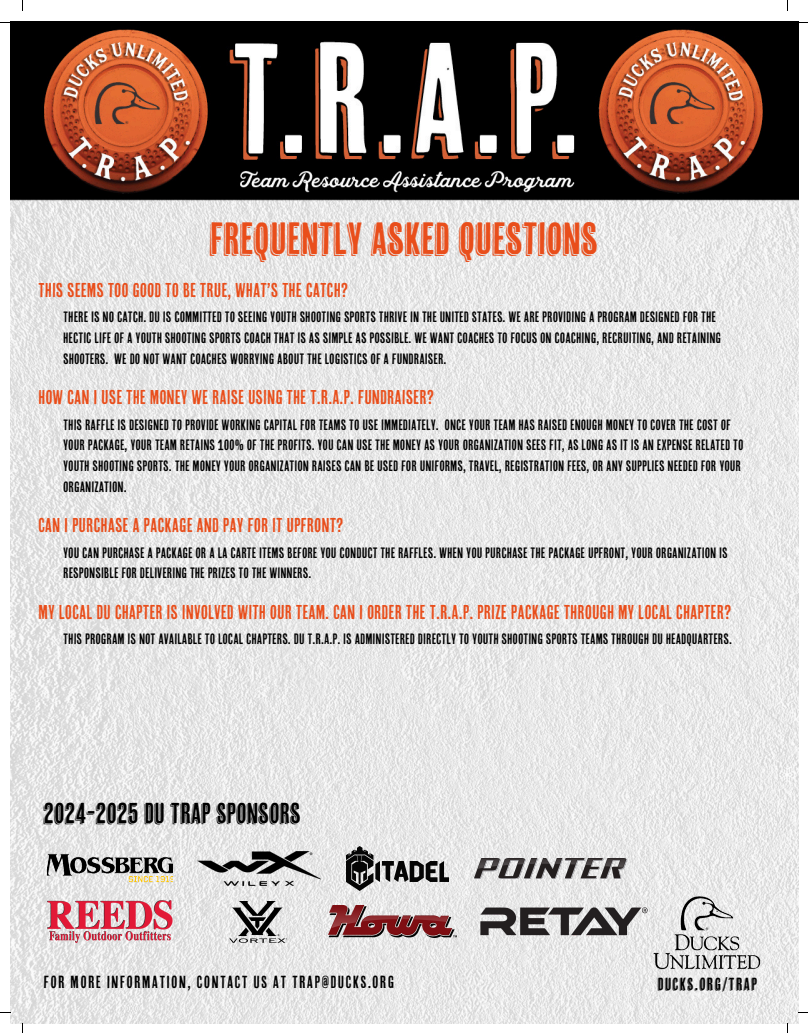
<style>
.page{position:relative;width:808px;height:1033px;background:#fff}
.page>*{position:absolute;margin:0;border:0;box-sizing:border-box;transform-origin:0 0}
.t1{font:45px "Cheap Pine";color:#e94e1b}
.t2{font:28.75px "Cheap Pine";color:#000}
.t3{font:20px "Cheap Pine Sans";color:#e94e1b}
.t4{font:17.5px "Cheap Pine Sans";letter-spacing:.065em;color:#000}
.t5{font:17.5px "Cheap Pine";letter-spacing:.065em;color:#000}
.t6{font:15px/20.6px "Cheap Pine Sans";color:#000}
</style>
<div class="page">
<img style="left:10px;top:22px;width:788px;height:1001px">
<img style="left:651px;top:893px;width:111px;height:81px">
<img style="left:47px;top:851px;width:125px;height:31px">
<img style="left:47px;top:900px;width:125px;height:42px">
<img style="left:230px;top:901px;width:57px;height:41px">
<img style="left:197px;top:851px;width:123px;height:34px">
<img style="left:329px;top:905px;width:127px;height:32px">
<img style="left:346px;top:846px;width:102px;height:44px">
<img style="left:475px;top:858px;width:151px;height:20px">
<img style="left:481px;top:899px;width:166px;height:45px">
<h1 class="t1" style="left:210px;top:214px;width:390px">FREQUENTLY ASKED QUESTIONS</h1>
<h3 class="t3" style="left:38px;top:278px;width:312px">THIS SEEMS TOO GOOD TO BE TRUE, WHAT’S THE CATCH?</h3>
<p class="t6" style="left:63px;top:307px;width:659px">THERE IS NO CATCH. DU IS COMMITTED TO SEEING YOUTH SHOOTING SPORTS THRIVE IN THE UNITED STATES. WE ARE PROVIDING A PROGRAM DESIGNED FOR THE<br>HECTIC LIFE OF A YOUTH SHOOTING SPORTS COACH THAT IS AS SIMPLE AS POSSIBLE. WE WANT COACHES TO FOCUS ON COACHING, RECRUITING, AND RETAINING<br>SHOOTERS. WE DO NOT WANT COACHES WORRYING ABOUT THE LOGISTICS OF A FUNDRAISER.</p>
<h3 class="t3" style="left:38px;top:386px;width:397px">HOW CAN I USE THE MONEY WE RAISE USING THE T.R.A.P. FUNDRAISER?</h3>
<p class="t6" style="left:63px;top:414px;width:681px">THIS RAFFLE IS DESIGNED TO PROVIDE WORKING CAPITAL FOR TEAMS TO USE IMMEDIATELY. ONCE YOUR TEAM HAS RAISED ENOUGH MONEY TO COVER THE COST OF YOUR PACKAGE, YOUR TEAM RETAINS 100% OF THE PROFITS. YOU CAN USE THE MONEY AS YOUR ORGANIZATION SEES FIT, AS LONG AS IT IS AN EXPENSE RELATED TO YOUTH SHOOTING SPORTS. THE MONEY YOUR ORGANIZATION RAISES CAN BE USED FOR UNIFORMS, TRAVEL, REGISTRATION FEES, OR ANY SUPPLIES NEEDED FOR YOUR ORGANIZATION.</p>
<h3 class="t3" style="left:38px;top:514px;width:307px">CAN I PURCHASE A PACKAGE AND PAY FOR IT UPFRONT?</h3>
<p class="t6" style="left:63px;top:542px;width:666px">YOU CAN PURCHASE A PACKAGE OR A LA CARTE ITEMS BEFORE YOU CONDUCT THE RAFFLES. WHEN YOU PURCHASE THE PACKAGE UPFRONT, YOUR ORGANIZATION IS<br>RESPONSIBLE FOR DELIVERING THE PRIZES TO THE WINNERS.</p>
<h3 class="t3" style="left:38px;top:601px;width:695px">MY LOCAL DU CHAPTER IS INVOLVED WITH OUR TEAM. CAN I ORDER THE T.R.A.P. PRIZE PACKAGE THROUGH MY LOCAL CHAPTER?</h3>
<p class="t6" style="left:63px;top:629px;width:670px">THIS PROGRAM IS NOT AVAILABLE TO LOCAL CHAPTERS. DU T.R.A.P. IS ADMINISTERED DIRECTLY TO YOUTH SHOOTING SPORTS TEAMS THROUGH DU HEADQUARTERS.</p>
<h4 class="t2" style="left:44px;top:797px;width:259px">2024-2025 DU TRAP SPONSORS</h4>
<h2 class="t4" style="left:44px;top:972px;width:352px">FOR MORE INFORMATION, CONTACT US AT TRAP@DUCKS.ORG</h2>
<p class="t5" style="left:657px;top:974px;width:101px">DUCKS.ORG/TRAP</p>
</div>
